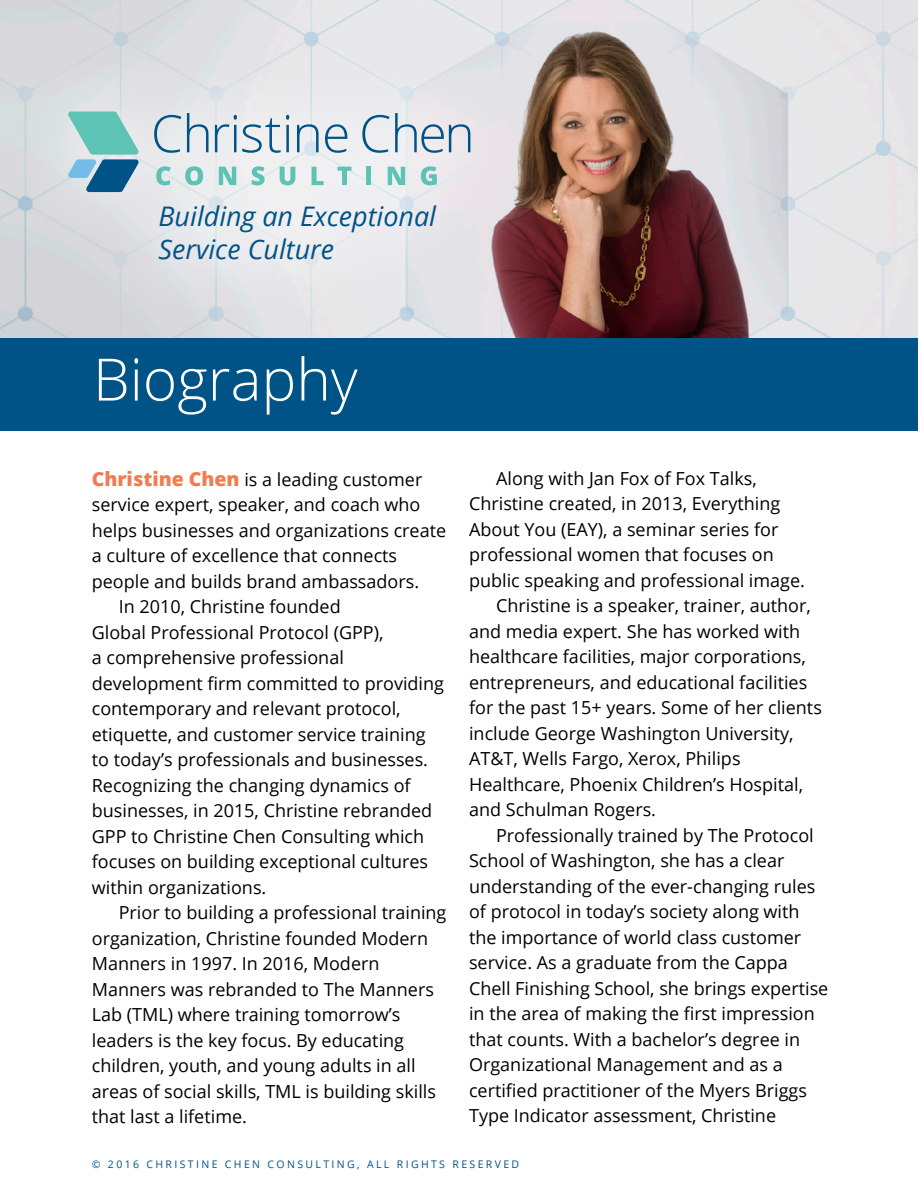
<style>
.page{position:relative;width:918px;height:1188px;background:#fff}
.page>*{position:absolute;margin:0;border:0;box-sizing:border-box;transform-origin:0 0}
.t1{font:300 58.5px "Open Sans";color:#fff}
.t2{font:italic 27px/32.4px "Open Sans";color:#005387}
.t3{font:18px "Open Sans";color:#000}
.t4{font:10.5px "Open Sans";letter-spacing:.225em;color:#005286}
.s1{font-weight:800;font-size:19.5px;color:#f47b50}
</style>
<div class="page">
<img style="left:0;top:0;width:918px;height:338px">
<div style="left:4px;top:44px;width:532px;height:282px;background:#fff;opacity:.53"></div>
<svg style="left:68px;top:112px;width:71px;height:80px;background:#79b6c0"></svg>
<svg style="left:156px;top:166px;width:15px;height:19px"></svg>
<svg style="left:185px;top:166px;width:18px;height:19px"></svg>
<svg style="left:219px;top:167px;width:17px;height:18px"></svg>
<svg style="left:252px;top:166px;width:13px;height:19px"></svg>
<svg style="left:280px;top:167px;width:15px;height:18px"></svg>
<svg style="left:312px;top:167px;width:12px;height:18px"></svg>
<svg style="left:338px;top:167px;width:13px;height:18px"></svg>
<div style="left:366px;top:167px;width:5px;height:18px;background:#5dc3b5"></div>
<svg style="left:388px;top:167px;width:17px;height:18px"></svg>
<svg style="left:421px;top:166px;width:16px;height:19px"></svg>
<svg style="left:154px;top:115px;width:27px;height:38px"></svg>
<svg style="left:187px;top:113px;width:22px;height:39px"></svg>
<svg style="left:215px;top:115px;width:74px;height:38px"></svg>
<svg style="left:297px;top:124px;width:22px;height:28px"></svg>
<svg style="left:325px;top:124px;width:22px;height:29px"></svg>
<svg style="left:362px;top:113px;width:108px;height:40px"></svg>
<div style="left:0;top:338px;width:918px;height:93px;background:#005387"></div>
<h2 class="t2" style="left:159px;top:200px;width:279px">Building an Exceptional<br>Service Culture</h2>
<h1 class="t1" style="left:93px;top:338px;width:266px">Biography</h1>
<p class="t3" style="left:92px;top:467px;width:332px"><span class="s1">Christine Chen</span> is a leading customer</p>
<p class="t3" style="left:92px;top:492px;width:330px">service expert, speaker, and coach who</p>
<p class="t3" style="left:92px;top:518px;width:356px">helps businesses and organizations create</p>
<p class="t3" style="left:92px;top:543px;width:307px">a culture of excellence that connects</p>
<p class="t3" style="left:92px;top:569px;width:329px">people and builds brand ambassadors.</p>
<p class="t3" style="left:119px;top:594px;width:223px">In 2010, Christine founded</p>
<p class="t3" style="left:92px;top:620px;width:293px">Global Professional Protocol (GPP),</p>
<p class="t3" style="left:92px;top:645px;width:254px">a comprehensive professional</p>
<p class="t3" style="left:92px;top:671px;width:354px">development firm committed to providing</p>
<p class="t3" style="left:92px;top:696px;width:310px">contemporary and relevant protocol,</p>
<p class="t3" style="left:92px;top:722px;width:335px">etiquette, and customer service training</p>
<p class="t3" style="left:92px;top:747px;width:338px">to today’s professionals and businesses.</p>
<p class="t3" style="left:92px;top:773px;width:320px">Recognizing the changing dynamics of</p>
<p class="t3" style="left:92px;top:798px;width:342px">businesses, in 2015, Christine rebranded</p>
<p class="t3" style="left:92px;top:824px;width:334px">GPP to Christine Chen Consulting which</p>
<p class="t3" style="left:92px;top:849px;width:338px">focuses on building exceptional cultures</p>
<p class="t3" style="left:92px;top:875px;width:176px">within organizations.</p>
<p class="t3" style="left:119px;top:900px;width:329px">Prior to building a professional training</p>
<p class="t3" style="left:92px;top:926px;width:338px">organization, Christine founded Modern</p>
<p class="t3" style="left:92px;top:951px;width:289px">Manners in 1997. In 2016, Modern</p>
<p class="t3" style="left:92px;top:977px;width:344px">Manners was rebranded to The Manners</p>
<p class="t3" style="left:92px;top:1002px;width:310px">Lab (TML) where training tomorrow’s</p>
<p class="t3" style="left:92px;top:1028px;width:314px">leaders is the key focus. By educating</p>
<p class="t3" style="left:92px;top:1053px;width:325px">children, youth, and young adults in all</p>
<p class="t3" style="left:92px;top:1079px;width:346px">areas of social skills, TML is building skills</p>
<p class="t3" style="left:92px;top:1104px;width:157px">that last a lifetime.</p>
<p class="t3" style="left:496px;top:465px;width:262px">Along with Jan Fox of Fox Talks,</p>
<p class="t3" style="left:469px;top:491px;width:313px">Christine created, in 2013, Everything</p>
<p class="t3" style="left:469px;top:516px;width:311px">About You (EAY), a seminar series for</p>
<p class="t3" style="left:469px;top:542px;width:306px">professional women that focuses on</p>
<p class="t3" style="left:469px;top:567px;width:337px">public speaking and professional image.</p>
<p class="t3" style="left:496px;top:593px;width:316px">Christine is a speaker, trainer, author,</p>
<p class="t3" style="left:469px;top:618px;width:333px">and media expert. She has worked with</p>
<p class="t3" style="left:469px;top:644px;width:338px">healthcare facilities, major corporations,</p>
<p class="t3" style="left:469px;top:669px;width:340px">entrepreneurs, and educational facilities</p>
<p class="t3" style="left:469px;top:695px;width:354px">for the past 15+ years. Some of her clients</p>
<p class="t3" style="left:469px;top:720px;width:326px">include George Washington University,</p>
<p class="t3" style="left:469px;top:746px;width:273px">AT&amp;T, Wells Fargo, Xerox, Philips</p>
<p class="t3" style="left:469px;top:771px;width:336px">Healthcare, Phoenix Children’s Hospital,</p>
<p class="t3" style="left:469px;top:797px;width:189px">and Schulman Rogers.</p>
<p class="t3" style="left:496px;top:822px;width:319px">Professionally trained by The Protocol</p>
<p class="t3" style="left:469px;top:848px;width:317px">School of Washington, she has a clear</p>
<p class="t3" style="left:469px;top:873px;width:348px">understanding of the ever-changing rules</p>
<p class="t3" style="left:469px;top:899px;width:332px">of protocol in today’s society along with</p>
<p class="t3" style="left:469px;top:924px;width:334px">the importance of world class customer</p>
<p class="t3" style="left:469px;top:950px;width:320px">service. As a graduate from the Cappa</p>
<p class="t3" style="left:469px;top:975px;width:361px">Chell Finishing School, she brings expertise</p>
<p class="t3" style="left:469px;top:1001px;width:347px">in the area of making the first impression</p>
<p class="t3" style="left:469px;top:1026px;width:333px">that counts. With a bachelor’s degree in</p>
<p class="t3" style="left:469px;top:1052px;width:315px">Organizational Management and as a</p>
<p class="t3" style="left:469px;top:1077px;width:339px">certified practitioner of the Myers Briggs</p>
<p class="t3" style="left:469px;top:1103px;width:309px">Type Indicator assessment, Christine</p>
<p class="t4" style="left:92px;top:1157px;width:429px">© 2016 CHRISTINE CHEN CONSULTING, ALL RIGHTS RESERVED</p>
</div>
